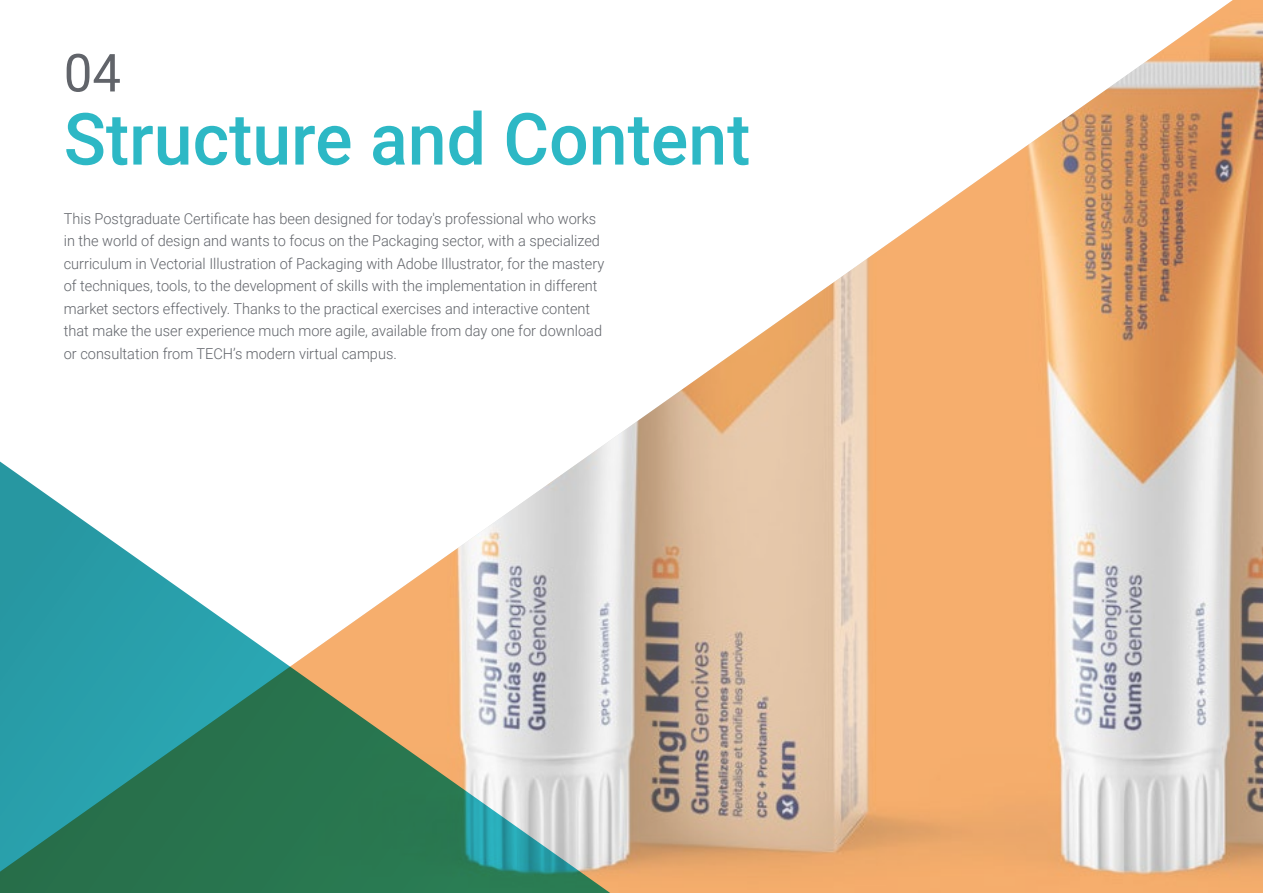
<style>
.page{position:relative;width:1263px;height:893px;background:#fff}
.page>*{position:absolute;margin:0;border:0;box-sizing:border-box;transform-origin:0 0}
.t1{font:500 72px "Roboto";color:#2db8c5}
.t2{font:52.5px "Roboto";color:#61646a}
.t3{font:300 15px/22.5px "Roboto";color:#61646a}
</style>
<div class="page">
<img style="left:602px;top:0;width:661px;height:893px">
<svg style="left:0;top:446px;width:640px;height:447px"></svg>
<h2 class="t2" style="left:64px;top:36px;width:59px">04</h2>
<h1 class="t1" style="left:64px;top:89px;width:688px">Structure and Content</h1>
<p class="t3" style="left:64px;top:207px;width:542px">This Postgraduate Certificate has been designed for today's professional who works in the world of design and wants to focus on the Packaging sector, with a specialized curriculum in Vectorial Illustration of Packaging with Adobe Illustrator, for the mastery of techniques, tools, to the development of skills with the implementation in different market sectors effectively. Thanks to the practical exercises and interactive content that make the user experience much more agile, available from day one for download or consultation from TECH’s modern virtual campus.</p>
</div>
